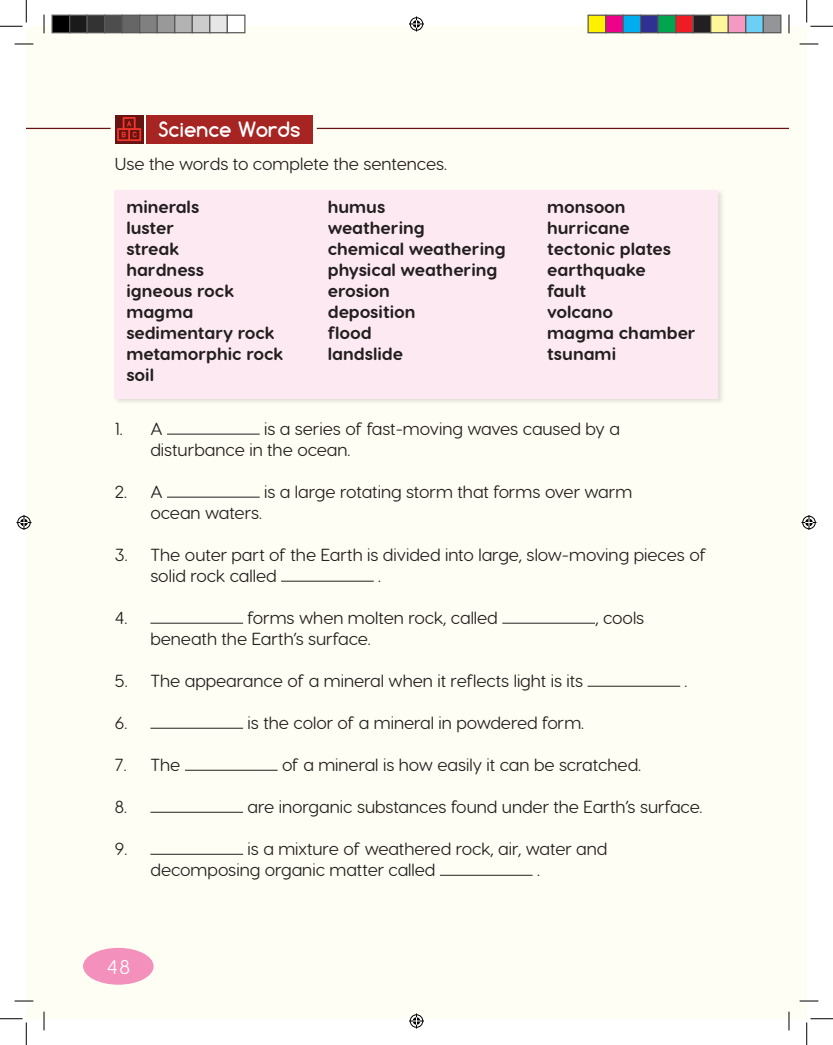
<style>
.page{position:relative;width:833px;height:1045px;background:#fff}
.page>*{position:absolute;margin:0;border:0;box-sizing:border-box;transform-origin:0 0}
.t1{font:700 20px "Comfortaa";color:#fff}
.t2{font:20px "Visby Round CF";color:#fff}
.main_new{font:17.5px/21px "Visby Round CF";color:#231f20}
.main_new-2{font:700 17.5px "Visby Round CF";color:#231f20}
.regular_paragraph{font:17.5px "Visby Round CF";letter-spacing:-.01em;color:#231f20}
</style>
<div class="page">
<div style="left:26px;top:26px;width:780px;height:992px;background:#fffef4"></div>
<div style="left:146px;top:115px;width:166px;height:28px;background:#a62422"></div>
<div style="left:115px;top:115px;width:28px;height:28px;background:#661311"></div>
<svg style="left:117px;top:117px;width:24px;height:24px"></svg>
<hr style="left:316px;top:128px;width:472px;height:1px;background:#661311">
<hr style="left:26px;top:128px;width:84px;height:1px;background:#661311">
<hr style="left:167px;top:434px;width:92px;height:1px;background:#231f20">
<hr style="left:167px;top:497px;width:92px;height:1px;background:#231f20">
<hr style="left:281px;top:581px;width:92px;height:1px;background:#231f20">
<hr style="left:150px;top:623px;width:93px;height:1px;background:#231f20">
<hr style="left:502px;top:623px;width:92px;height:1px;background:#231f20">
<hr style="left:587px;top:686px;width:92px;height:1px;background:#231f20">
<hr style="left:150px;top:728px;width:93px;height:1px;background:#231f20">
<hr style="left:185px;top:770px;width:92px;height:1px;background:#231f20">
<hr style="left:150px;top:812px;width:93px;height:1px;background:#231f20">
<hr style="left:150px;top:854px;width:93px;height:1px;background:#231f20">
<hr style="left:439px;top:875px;width:93px;height:1px;background:#231f20">
<div style="left:113px;top:189px;width:611px;height:215px;background:#f0e9e5"></div>
<div style="left:115px;top:190px;width:602px;height:208px;background:#fce9f1"></div>
<div style="left:83px;top:948px;width:70px;height:36px;background:#f390bc;border-radius:50%"></div>
<svg style="left:15px;top:43px;width:18px;height:2px"></svg>
<svg style="left:799px;top:43px;width:18px;height:2px"></svg>
<svg style="left:15px;top:1000px;width:18px;height:1px"></svg>
<svg style="left:799px;top:1000px;width:18px;height:1px"></svg>
<svg style="left:43px;top:15px;width:2px;height:18px"></svg>
<svg style="left:43px;top:1011px;width:2px;height:19px"></svg>
<svg style="left:788px;top:15px;width:1px;height:18px"></svg>
<svg style="left:787px;top:1011px;width:2px;height:19px"></svg>
<svg style="left:0;top:0;width:27px;height:27px"></svg>
<svg style="left:0;top:1018px;width:27px;height:27px"></svg>
<svg style="left:806px;top:0;width:26px;height:27px"></svg>
<svg style="left:806px;top:1018px;width:26px;height:27px"></svg>
<svg style="left:409px;top:16px;width:15px;height:15px"></svg>
<svg style="left:409px;top:1013px;width:15px;height:15px"></svg>
<svg style="left:16px;top:515px;width:15px;height:15px"></svg>
<svg style="left:801px;top:515px;width:15px;height:15px"></svg>
<div style="left:52px;top:15px;width:18px;height:18px;background:#000"></div>
<div style="left:51px;top:15px;width:19px;height:18px;border:1px solid #595959"></div>
<div style="left:70px;top:15px;width:17px;height:18px;background:#1a1a1a"></div>
<div style="left:69px;top:15px;width:19px;height:18px;border:1px solid #595959"></div>
<div style="left:87px;top:15px;width:18px;height:18px;background:#333"></div>
<div style="left:86px;top:15px;width:19px;height:18px;border:1px solid #595959"></div>
<div style="left:105px;top:15px;width:17px;height:18px;background:#4d4d4d"></div>
<div style="left:104px;top:15px;width:19px;height:18px;border:1px solid #595959"></div>
<div style="left:122px;top:15px;width:18px;height:18px;background:#666"></div>
<div style="left:121px;top:15px;width:19px;height:18px;border:1px solid #595959"></div>
<div style="left:140px;top:15px;width:17px;height:18px;background:#808080"></div>
<div style="left:139px;top:15px;width:19px;height:18px;border:1px solid #595959"></div>
<div style="left:157px;top:15px;width:18px;height:18px;background:#999"></div>
<div style="left:156px;top:15px;width:19px;height:18px;border:1px solid #595959"></div>
<div style="left:175px;top:15px;width:17px;height:18px;background:#b3b3b3"></div>
<div style="left:174px;top:15px;width:19px;height:18px;border:1px solid #595959"></div>
<div style="left:192px;top:15px;width:18px;height:18px;background:#ccc"></div>
<div style="left:191px;top:15px;width:19px;height:18px;border:1px solid #595959"></div>
<div style="left:210px;top:15px;width:17px;height:18px;background:#e6e6e6"></div>
<div style="left:209px;top:15px;width:19px;height:18px;border:1px solid #595959"></div>
<div style="left:227px;top:15px;width:18px;height:18px;background:#fff"></div>
<div style="left:226px;top:15px;width:19px;height:18px;border:1px solid #595959"></div>
<div style="left:587px;top:15px;width:18px;height:18px;background:#fff101"></div>
<div style="left:587px;top:15px;width:19px;height:18px;border:1px solid #595959"></div>
<div style="left:605px;top:15px;width:17px;height:18px;background:#ed028c"></div>
<div style="left:604px;top:15px;width:19px;height:18px;border:1px solid #595959"></div>
<div style="left:622px;top:15px;width:18px;height:18px;background:#00aeef"></div>
<div style="left:622px;top:15px;width:19px;height:18px;border:1px solid #595959"></div>
<div style="left:640px;top:15px;width:17px;height:18px;background:#2e3092"></div>
<div style="left:639px;top:15px;width:19px;height:18px;border:1px solid #595959"></div>
<div style="left:657px;top:15px;width:18px;height:18px;background:#00a54f"></div>
<div style="left:657px;top:15px;width:19px;height:18px;border:1px solid #595959"></div>
<div style="left:675px;top:15px;width:17px;height:18px;background:#ee1d23"></div>
<div style="left:674px;top:15px;width:19px;height:18px;border:1px solid #595959"></div>
<div style="left:692px;top:15px;width:18px;height:18px;background:#231f20"></div>
<div style="left:692px;top:15px;width:19px;height:18px;border:1px solid #595959"></div>
<div style="left:710px;top:15px;width:17px;height:18px;background:#fff79a"></div>
<div style="left:709px;top:15px;width:19px;height:18px;border:1px solid #595959"></div>
<div style="left:727px;top:15px;width:18px;height:18px;background:#f499c2"></div>
<div style="left:727px;top:15px;width:19px;height:18px;border:1px solid #595959"></div>
<div style="left:745px;top:15px;width:17px;height:18px;background:#6bcff6"></div>
<div style="left:744px;top:15px;width:19px;height:18px;border:1px solid #595959"></div>
<div style="left:762px;top:15px;width:18px;height:18px;background:#939598"></div>
<div style="left:762px;top:15px;width:19px;height:18px;border:1px solid #595959"></div>
<p class="t1" style="left:158px;top:116px;width:144px">Science Words</p>
<p class="regular_paragraph" style="left:115px;top:153px;width:333px">Use the words to complete the sentences.</p>
<p class="main_new-2" style="left:126px;top:195px;width:74px">minerals</p>
<p class="main_new-2" style="left:126px;top:216px;width:49px">luster</p>
<p class="main_new-2" style="left:126px;top:237px;width:54px">streak</p>
<p class="main_new-2" style="left:126px;top:258px;width:79px">hardness</p>
<p class="main_new-2" style="left:126px;top:279px;width:109px">igneous rock</p>
<p class="main_new-2" style="left:126px;top:300px;width:68px">magma</p>
<p class="main_new-2" style="left:126px;top:321px;width:150px">sedimentary rock</p>
<p class="main_new-2" style="left:126px;top:342px;width:158px">metamorphic rock</p>
<p class="main_new-2" style="left:126px;top:363px;width:29px">soil</p>
<p class="main_new-2" style="left:327px;top:195px;width:59px">humus</p>
<p class="main_new-2" style="left:327px;top:216px;width:98px">weathering</p>
<p class="main_new-2" style="left:327px;top:237px;width:179px">chemical weathering</p>
<p class="main_new-2" style="left:327px;top:258px;width:171px">physical weathering</p>
<p class="main_new-2" style="left:327px;top:279px;width:63px">erosion</p>
<p class="main_new-2" style="left:327px;top:300px;width:89px">deposition</p>
<p class="main_new-2" style="left:327px;top:321px;width:45px">flood</p>
<p class="main_new-2" style="left:327px;top:342px;width:77px">landslide</p>
<p class="main_new-2" style="left:547px;top:195px;width:80px">monsoon</p>
<p class="main_new-2" style="left:547px;top:216px;width:84px">hurricane</p>
<p class="main_new-2" style="left:547px;top:237px;width:125px">tectonic plates</p>
<p class="main_new-2" style="left:547px;top:258px;width:100px">earthquake</p>
<p class="main_new-2" style="left:547px;top:279px;width:40px">fault</p>
<p class="main_new-2" style="left:547px;top:300px;width:68px">volcano</p>
<p class="main_new-2" style="left:547px;top:321px;width:150px">magma chamber</p>
<p class="main_new-2" style="left:547px;top:342px;width:70px">tsunami</p>
<p class="main_new" style="left:150px;top:418px;width:470px;text-indent:114px">is a series of fast-moving waves caused by a disturbance in the ocean.</p>
<p class="main_new" style="left:115px;top:481px;width:49px">2. A</p>
<p class="main_new" style="left:264px;top:481px;width:369px">is a large rotating storm that forms over warm</p>
<p class="main_new" style="left:150px;top:502px;width:113px">ocean waters.</p>
<p class="main_new" style="left:150px;top:544px;width:557px;text-indent:-35px">3. The outer part of the Earth is divided into large, slow-moving pieces of solid rock called</p>
<p class="main_new" style="left:378px;top:565px;width:4px">.</p>
<p class="main_new" style="left:115px;top:607px;width:14px">4.</p>
<p class="main_new" style="left:247px;top:607px;width:252px">forms when molten rock, called</p>
<p class="main_new" style="left:594px;top:607px;width:51px">, cools</p>
<p class="main_new" style="left:150px;top:628px;width:221px">beneath the Earth’s surface.</p>
<p class="main_new" style="left:115px;top:670px;width:469px">5. The appearance of a mineral when it reflects light is its</p>
<p class="main_new" style="left:684px;top:670px;width:4px">.</p>
<p class="main_new" style="left:115px;top:712px;width:14px">6.</p>
<p class="main_new" style="left:247px;top:712px;width:338px">is the color of a mineral in powdered form.</p>
<p class="main_new" style="left:115px;top:754px;width:67px">7. The</p>
<p class="main_new" style="left:282px;top:754px;width:360px">of a mineral is how easily it can be scratched.</p>
<p class="main_new" style="left:115px;top:796px;width:14px">8.</p>
<p class="main_new" style="left:247px;top:796px;width:456px">are inorganic substances found under the Earth’s surface.</p>
<p class="main_new" style="left:115px;top:838px;width:14px">9.</p>
<p class="main_new" style="left:150px;top:838px;width:458px;text-indent:97px">is a mixture of weathered rock, air, water and decomposing organic matter called</p>
<p class="main_new" style="left:115px;top:418px;width:49px">1. A</p>
<p class="main_new" style="left:536px;top:859px;width:4px">.</p>
<p class="t2" style="left:107px;top:954px;width:25px">48</p>
</div>
